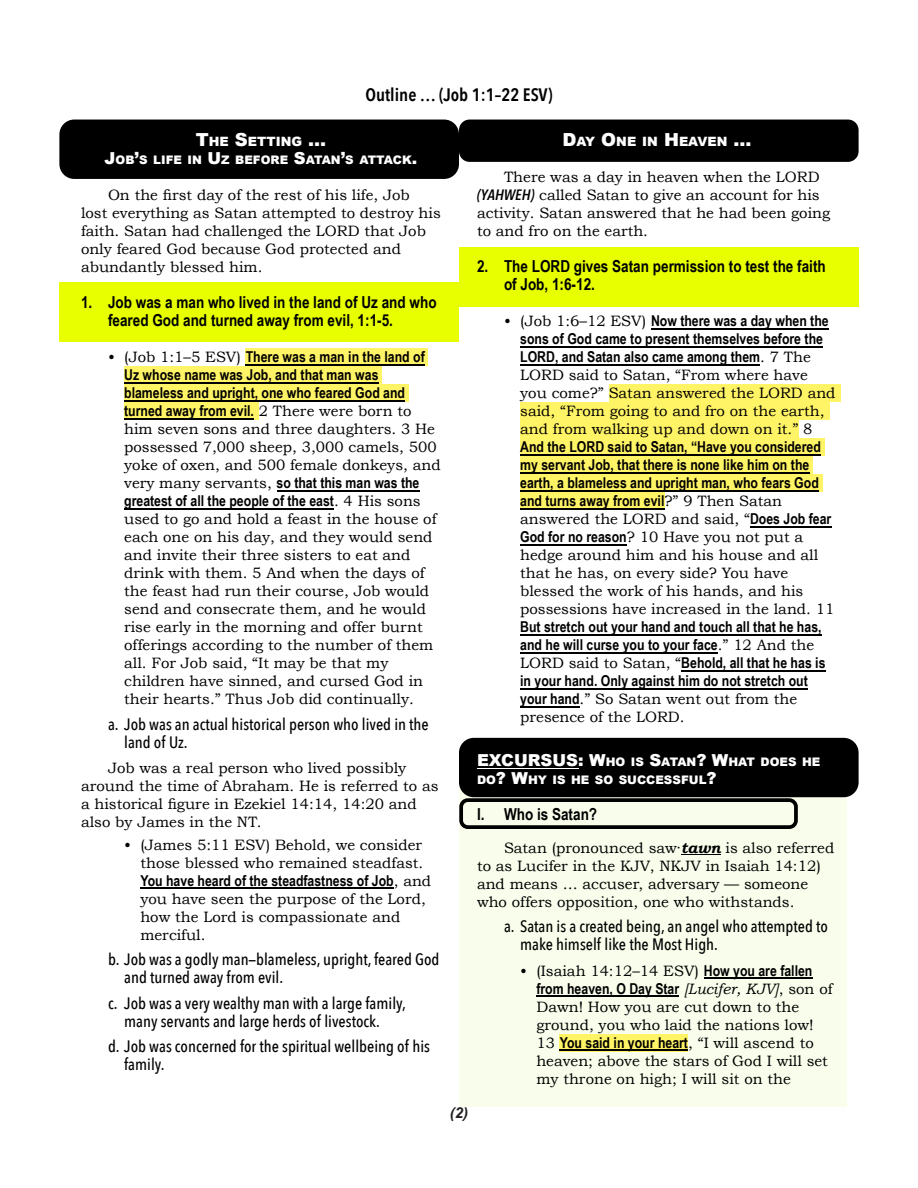
<style>
.page{position:relative;width:918px;height:1188px;background:#fff}
.page>*{position:absolute;margin:0;border:0;box-sizing:border-box;transform-origin:0 0}
.t1{font:600 18px "Avenir Next Condensed";color:#000}
.t2{font:500 16.5px/18px "Avenir Next Condensed";color:#000}
.t3{font:700 16.5px/18px "Arial Narrow";color:#000}
.t4{font:15px/18px "Bookman Old Style";color:#000}
.t5{font:700 15px/18px "Arial Narrow";color:#000}
.t6{font:italic 700 15px "Arial";color:#231f20}
.t7{font:900 12.9px "Arial";color:#fff}
.t8{font:900 11.85px/18px "Arial";color:#fff}
.s1{font-size:18px}
.s2{font-size:16.5px}
.s3{font-family:"Bookman Old Style";font-weight:400}
.s4{font-family:"Avenir Next Condensed";font-weight:600;font-style:italic}
.s5{font-family:"Arial Narrow";font-weight:700}
.s6{font-weight:700;font-style:italic}
.s7{font-family:"Bookman Old Style";font-weight:400;font-style:italic}
</style>
<div class="page">
<div style="left:59px;top:282px;width:400px;height:60px;background:#e8ff00"></div>
<div style="left:459px;top:247px;width:400px;height:60px;background:#e8ff00"></div>
<div style="left:459px;top:787px;width:387px;height:320px;background:#f9feec"></div>
<div style="left:59px;top:120px;width:400px;height:59px;background:#000;border-radius:15px"></div>
<div style="left:459px;top:738px;width:400px;height:59px;background:#000;border-radius:15px"></div>
<div style="left:459px;top:120px;width:400px;height:42px;background:#000;border-radius:11px"></div>
<div style="left:246px;top:348px;width:182px;height:18px;background:#fff465"></div>
<div style="left:124px;top:366px;width:258px;height:18px;background:#fff465"></div>
<div style="left:124px;top:384px;width:285px;height:18px;background:#fff465"></div>
<div style="left:124px;top:402px;width:135px;height:18px;background:#fff465"></div>
<div style="left:609px;top:384px;width:232px;height:18px;background:#fff465"></div>
<div style="left:520px;top:402px;width:309px;height:18px;background:#fff465"></div>
<div style="left:520px;top:420px;width:278px;height:18px;background:#fff465"></div>
<div style="left:520px;top:438px;width:304px;height:18px;background:#fff465"></div>
<div style="left:520px;top:456px;width:293px;height:18px;background:#fff465"></div>
<div style="left:520px;top:474px;width:302px;height:18px;background:#fff465"></div>
<div style="left:520px;top:492px;width:144px;height:18px;background:#fff465"></div>
<div style="left:560px;top:1034px;width:128px;height:17px;background:#fff465"></div>
<hr style="left:246px;top:364px;width:179px;height:1px;background:#000">
<hr style="left:124px;top:382px;width:255px;height:1px;background:#000">
<hr style="left:124px;top:400px;width:281px;height:1px;background:#000">
<hr style="left:124px;top:418px;width:130px;height:1px;background:#000">
<hr style="left:277px;top:490px;width:142px;height:1px;background:#000">
<hr style="left:124px;top:508px;width:210px;height:1px;background:#000">
<hr style="left:140px;top:888px;width:254px;height:1px;background:#000">
<hr style="left:651px;top:328px;width:178px;height:1px;background:#000">
<hr style="left:520px;top:346px;width:303px;height:1px;background:#000">
<hr style="left:520px;top:364px;width:240px;height:1px;background:#000">
<hr style="left:520px;top:454px;width:301px;height:1px;background:#000">
<hr style="left:520px;top:472px;width:289px;height:1px;background:#000">
<hr style="left:520px;top:490px;width:299px;height:1px;background:#000">
<hr style="left:520px;top:508px;width:144px;height:1px;background:#000">
<hr style="left:750px;top:526px;width:81px;height:1px;background:#000">
<hr style="left:520px;top:544px;width:107px;height:1px;background:#000">
<hr style="left:520px;top:634px;width:302px;height:1px;background:#000">
<hr style="left:520px;top:652px;width:198px;height:1px;background:#000">
<hr style="left:681px;top:670px;width:145px;height:1px;background:#000">
<hr style="left:520px;top:688px;width:288px;height:1px;background:#000">
<hr style="left:520px;top:706px;width:60px;height:1px;background:#000">
<hr style="left:477px;top:768px;width:101px;height:1px;background:#fff">
<hr style="left:681px;top:854px;width:40px;height:1px;background:#000">
<hr style="left:704px;top:978px;width:108px;height:1px;background:#000">
<hr style="left:536px;top:996px;width:143px;height:1px;background:#000">
<hr style="left:560px;top:1050px;width:128px;height:1px;background:#000">
<div style="left:459px;top:798px;width:339px;height:31px;border:4px solid #000;border-radius:7px"></div>
<p class="t1" style="left:365px;top:83px;width:189px">Outline … (Job 1:1–22 ESV)</p>
<p class="t7" style="left:196px;top:137px;width:132px"><span class="s1">T</span>HE <span class="s1">S</span>ETTING <span class="s1">…</span></p>
<p class="t8" style="left:105px;top:152px;width:314px"><span class="s2">J</span>OB<span class="s2">’</span>S LIFE IN <span class="s2">U</span>Z BEFORE <span class="s2">S</span>ATAN<span class="s2">’</span>S ATTACK<span class="s2">.</span></p>
<p class="t4" style="left:81px;top:188px;width:361px;text-indent:27px">On the first day of the rest of his life, Job<br>lost everything as Satan attempted to destroy his faith. Satan had challenged the LORD that Job only feared God because God protected and abundantly blessed him.</p>
<p class="t3" style="left:108px;top:295px;width:330px;text-indent:-27px">1. Job was a man who lived in the land of Uz and who feared God and turned away from evil, 1:1-5.</p>
<p class="t5" style="left:124px;top:350px;width:302px;text-indent:-16px"><span class="s3">• (Job 1:1–5 ESV)</span> There was a man in the land of Uz whose name was Job, and that man was blameless and upright, one who feared God and turned away from evil. <span class="s3">2 There were born to</span></p>
<p class="t4" style="left:124px;top:422px;width:318px">him seven sons and three daughters. 3 He possessed 7,000 sheep, 3,000 camels, 500 yoke of oxen, and 500 female donkeys, and</p>
<p class="t5" style="left:124px;top:476px;width:298px"><span class="s3">very many servants,</span> so that this man was the greatest of all the people of the east<span class="s3">. 4 His sons</span></p>
<p class="t4" style="left:124px;top:512px;width:314px">used to go and hold a feast in the house of each one on his day, and they would send and invite their three sisters to eat and drink with them. 5 And when the days of the feast had run their course, Job would send and consecrate them, and he would rise early in the morning and offer burnt offerings according to the number of them all. For Job said, “It may be that my children have sinned, and cursed God in their hearts.” Thus Job did continually.</p>
<p class="t2" style="left:124px;top:716px;width:306px;text-indent:-16px">a. Job was an actual historical person who lived in the land of Uz.</p>
<p class="t4" style="left:81px;top:761px;width:359px;text-indent:27px">Job was a real person who lived possibly around the time of Abraham. He is referred to as a historical figure in Ezekiel 14:14, 14:20 and also by James in the NT.</p>
<p class="t4" style="left:124px;top:837px;width:301px;text-align:right">• (James 5:11 ESV) Behold, we consider those blessed who remained steadfast.</p>
<p class="t5" style="left:140px;top:873px;width:292px">You have heard of the steadfastness of Job<span class="s3">, and</span></p>
<p class="t4" style="left:140px;top:891px;width:287px">you have seen the purpose of the Lord, how the Lord is compassionate and merciful.</p>
<p class="t2" style="left:124px;top:951px;width:317px;text-indent:-16px">b. Job was a godly man—blameless, upright, feared God and turned away from evil.</p>
<p class="t2" style="left:108px;top:995px;width:299px;text-align:center">c. Job was a very wealthy man with a large family, many servants and large herds of livestock.</p>
<p class="t2" style="left:124px;top:1038px;width:307px;text-indent:-16px">d. Job was concerned for the spiritual wellbeing of his family.</p>
<p class="t6" style="left:450px;top:1107px;width:20px">(2)</p>
<p class="t7" style="left:562px;top:137px;width:191px"><span class="s1">D</span>AY <span class="s1">O</span>NE IN <span class="s1">H</span>EAVEN <span class="s1">…</span></p>
<p class="t4" style="left:477px;top:170px;width:355px;text-indent:27px">There was a day in heaven when the LORD <span class="s4">(YAHWEH)</span> called Satan to give an account for his activity. Satan answered that he had been going to and fro on the earth.</p>
<p class="t3" style="left:504px;top:259px;width:323px;text-indent:-27px">2. The LORD gives Satan permission to test the faith of Job, 1:6-12.</p>
<p class="t5" style="left:520px;top:314px;width:310px;text-indent:-16px"><span class="s3">• (Job 1:6–12 ESV)</span> Now there was a day when the sons of God came to present themselves before the<br>LORD, and Satan also came among them<span class="s3">. 7 The</span></p>
<p class="t4" style="left:520px;top:368px;width:317px">LORD said to Satan, “From where have you come?” Satan answered the LORD and said, “From going to and fro on the earth, and from walking up and down on it.” 8</p>
<p class="t5" style="left:520px;top:440px;width:302px">And the LORD said to Satan, “Have you considered my servant Job, that there is none like him on the earth, a blameless and upright man, who fears God and turns away from evil<span class="s3">?” 9 Then Satan</span></p>
<p class="t4" style="left:520px;top:512px;width:316px">answered the LORD and said, “<span class="s5">Does Job fear God for no reason</span>? 10 Have you not put a hedge around him and his house and all that he has, on every side? You have blessed the work of his hands, and his possessions have increased in the land. 11</p>
<p class="t5" style="left:520px;top:620px;width:307px">But stretch out your hand and touch all that he has, and he will curse you to your face<span class="s3">.” 12 And the LORD said to Satan, “</span>Behold, all that he has is in your hand. Only against him do not stretch out</p>
<p class="t4" style="left:520px;top:692px;width:279px"><span class="s5">your hand</span>.” So Satan went out from the presence of the LORD.</p>
<p class="t8" style="left:477px;top:754px;width:345px"><span class="s2">EXCURSUS: W</span>HO IS <span class="s2">S</span>ATAN<span class="s2">? W</span>HAT DOES HE<br>DO<span class="s2">? W</span>HY IS HE SO SUCCESSFUL<span class="s2">?</span></p>
<p class="t3" style="left:477px;top:807px;width:122px">I. Who is Satan?</p>
<p class="t4" style="left:477px;top:840px;width:359px;text-indent:27px">Satan (pronounced saw·<span class="s6">tawn</span> is also referred to as Lucifer in the KJV, NKJV in Isaiah 14:12) and means … accuser, adversary — someone who offers opposition, one who withstands.</p>
<p class="t2" style="left:520px;top:918px;width:309px;text-indent:-16px">a. Satan is a created being, an angel who attempted to make himself like the Most High.</p>
<p class="t4" style="left:520px;top:963px;width:294px">• (Isaiah 14:12–14 ESV) <span class="s5">How you are fallen</span></p>
<p class="t5" style="left:536px;top:981px;width:298px">from heaven, O Day Star <span class="s7">[Lucifer, KJV]</span><span class="s3">, son of</span></p>
<p class="t4" style="left:536px;top:999px;width:279px">Dawn! How you are cut down to the ground, you who laid the nations low!</p>
<p class="t5" style="left:536px;top:1035px;width:279px"><span class="s3">13</span> You said in your heart<span class="s3">, “I will ascend to</span></p>
<p class="t4" style="left:536px;top:1053px;width:293px">heaven; above the stars of God I will set my throne on high; I will sit on the</p>
</div>
